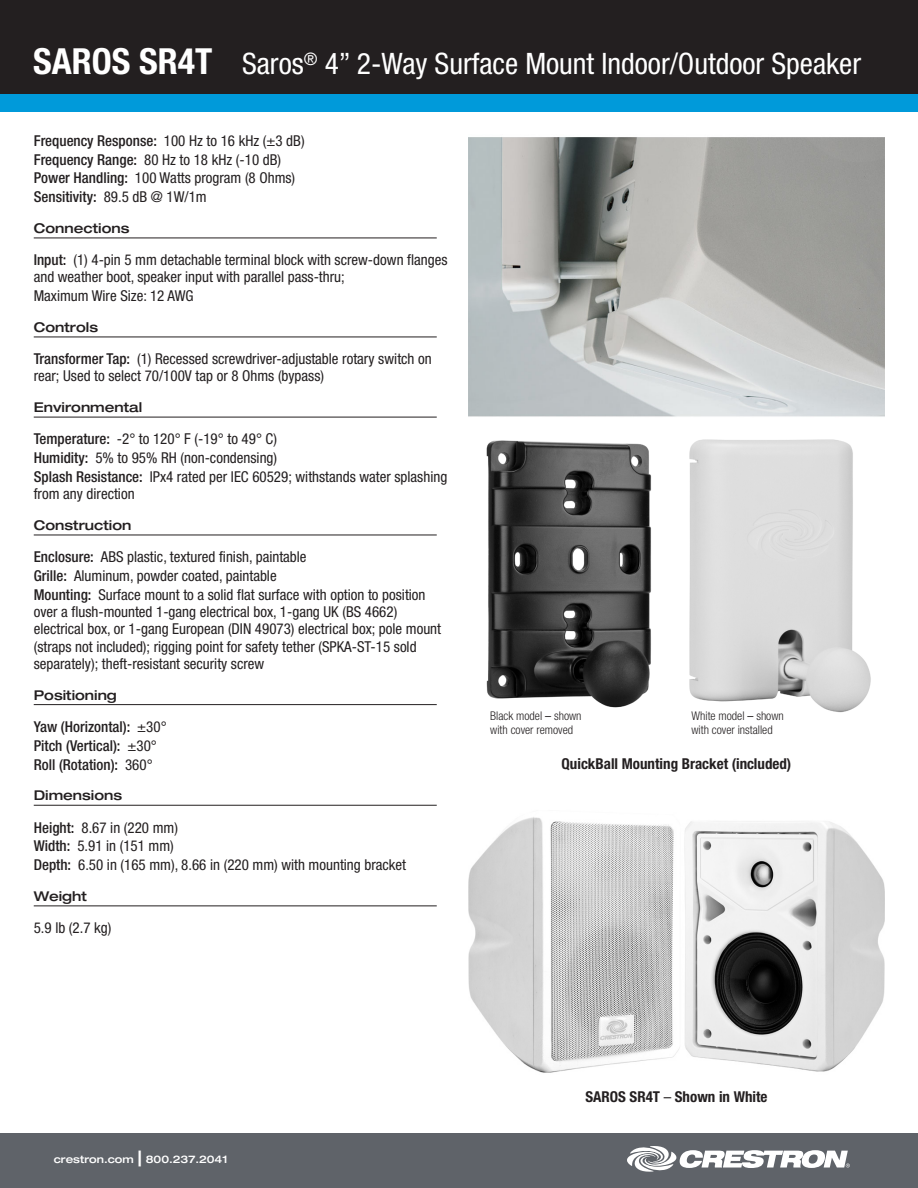
<style>
.page{position:relative;width:918px;height:1188px;background:#fff}
.page>*{position:absolute;margin:0;border:0;box-sizing:border-box;transform-origin:0 0}
.product_name_tagline{font:condensed 29.55px "Helvetica Neue LT Std";color:#fff}
.spec_description{font:condensed 15px/17.2px "Helvetica Neue LT Std";color:#231f20}
.spec_description-2{font:500 condensed 15px "Helvetica Neue LT Std";color:#231f20}
.bold_copy_headings{font:700 condensed 15px "Helvetica Neue LT Std";color:#231f20}
.spec_header{font:500 expanded 13.5px "Helvetica Neue LT Std";color:#231f20}
.endnote{font:300 condensed 12px/13.8px "Helvetica Neue LT Std";color:#231f20}
.t1{font:500 expanded 10.5px "Helvetica Neue LT Std";color:#fff}
.s1{font-weight:700;font-size:36px}
.s2{font-weight:400}
.s3{font-weight:500}
.s4{font-size:21px}
</style>
<div class="page">
<div style="left:0;top:0;width:918px;height:94px;background:#231f20"></div>
<div style="left:0;top:94px;width:918px;height:18px;background:#009ada"></div>
<div style="left:0;top:1134px;width:918px;height:54px;background:#5f6369"></div>
<svg style="left:627px;top:1146px;width:223px;height:26px"></svg>
<hr style="left:34px;top:238px;width:403px;height:1px;background:#231f20">
<hr style="left:34px;top:337px;width:403px;height:1px;background:#231f20">
<hr style="left:34px;top:417px;width:403px;height:1px;background:#231f20">
<hr style="left:34px;top:535px;width:403px;height:1px;background:#231f20">
<hr style="left:34px;top:704px;width:403px;height:1px;background:#231f20">
<hr style="left:34px;top:805px;width:403px;height:1px;background:#231f20">
<hr style="left:34px;top:906px;width:403px;height:1px;background:#231f20">
<img style="left:468px;top:137px;width:416px;height:280px">
<img style="left:486px;top:440px;width:166px;height:268px">
<img style="left:689px;top:439px;width:182px;height:274px">
<img style="left:468px;top:817px;width:417px;height:256px">
<p class="product_name_tagline" style="left:33px;top:47px;width:829px"><span class="s1">SAROS SR4T</span> Saros<sup>®</sup> 4” 2-Way Surface Mount Indoor/Outdoor Speaker</p>
<p class="spec_description-2" style="left:34px;top:131px;width:272px">Frequency Response: <span class="s2">100 Hz to 16 kHz (±3 dB)</span></p>
<p class="spec_description" style="left:34px;top:151px;width:249px"><span class="s3">Frequency Range:</span> 80 Hz to 18 kHz (-10 dB)</p>
<p class="spec_description" style="left:34px;top:169px;width:263px"><span class="s3">Power Handling:</span> 100 Watts program (8 Ohms)</p>
<p class="spec_description-2" style="left:34px;top:188px;width:174px">Sensitivity: <span class="s2">89.5 dB @ 1W/1m</span></p>
<p class="spec_header" style="left:34px;top:220px;width:97px">Connections</p>
<p class="spec_description" style="left:34px;top:251px;width:415px"><span class="s3">Input:</span> (1) 4-pin 5 mm detachable terminal block with screw-down flanges and weather boot, speaker input with parallel pass-thru;</p>
<p class="spec_description" style="left:34px;top:287px;width:161px">Maximum Wire Size: 12 AWG</p>
<p class="spec_header" style="left:34px;top:319px;width:66px">Controls</p>
<p class="spec_description" style="left:34px;top:350px;width:400px"><span class="s3">Transformer Tap:</span> (1) Recessed screwdriver-adjustable rotary switch on rear; Used to select 70/100V tap or 8 Ohms (bypass)</p>
<p class="spec_header" style="left:34px;top:399px;width:110px">Environmental</p>
<p class="spec_description" style="left:34px;top:430px;width:245px"><span class="s3">Temperature:</span> -2° to 120° F (-19° to 49° C)</p>
<p class="spec_description" style="left:34px;top:449px;width:245px"><span class="s3">Humidity:</span> 5% to 95% RH (non-condensing)</p>
<p class="spec_description" style="left:34px;top:468px;width:415px"><span class="s3">Splash Resistance:</span> IPx4 rated per IEC 60529; withstands water splashing from any direction</p>
<p class="spec_header" style="left:34px;top:517px;width:99px">Construction</p>
<p class="spec_description" style="left:34px;top:548px;width:274px"><span class="s3">Enclosure:</span> ABS plastic, textured finish, paintable</p>
<p class="spec_description" style="left:34px;top:567px;width:244px"><span class="s3">Grille:</span> Aluminum, powder coated, paintable</p>
<p class="spec_description" style="left:34px;top:586px;width:409px"><span class="s3">Mounting:</span> Surface mount to a solid flat surface with option to position over a flush-mounted 1-gang electrical box, 1-gang UK (BS 4662) electrical box, or 1-gang European (DIN 49073) electrical box; pole mount (straps not included); rigging point for safety tether (SPKA-ST-15 sold separately); theft-resistant security screw</p>
<p class="spec_header" style="left:34px;top:686px;width:85px">Positioning</p>
<p class="spec_description-2" style="left:34px;top:718px;width:134px">Yaw (Horizontal): <span class="s2">±30°</span></p>
<p class="spec_description-2" style="left:34px;top:736px;width:125px">Pitch (Vertical): <span class="s2">±30°</span></p>
<p class="spec_description-2" style="left:34px;top:755px;width:120px">Roll (Rotation): <span class="s2">360°</span></p>
<p class="spec_header" style="left:34px;top:787px;width:90px">Dimensions</p>
<p class="spec_description" style="left:34px;top:819px;width:146px"><span class="s3">Height:</span> 8.67 in (220 mm)</p>
<p class="spec_description" style="left:34px;top:837px;width:142px"><span class="s3">Width:</span> 5.91 in (151 mm)</p>
<p class="spec_description" style="left:34px;top:856px;width:374px"><span class="s3">Depth:</span> 6.50 in (165 mm), 8.66 in (220 mm) with mounting bracket</p>
<p class="spec_header" style="left:34px;top:888px;width:55px">Weight</p>
<p class="spec_description" style="left:34px;top:919px;width:79px">5.9 lb (2.7 kg)</p>
<p class="endnote" style="left:490px;top:709px;width:93px">Black model <span class="s2">–</span> shown with cover removed</p>
<p class="endnote" style="left:692px;top:709px;width:94px">White model <span class="s2">–</span> shown with cover installed</p>
<p class="bold_copy_headings" style="left:562px;top:754px;width:231px">QuickBall Mounting Bracket (included)</p>
<p class="t1" style="left:54px;top:1153px;width:175px">crestron.com <span class="s4">|</span> 800.237.2041</p>
<p class="bold_copy_headings" style="left:585px;top:1088px;width:184px">SAROS SR4T <span class="s2">–</span> Shown in White</p>
</div>
